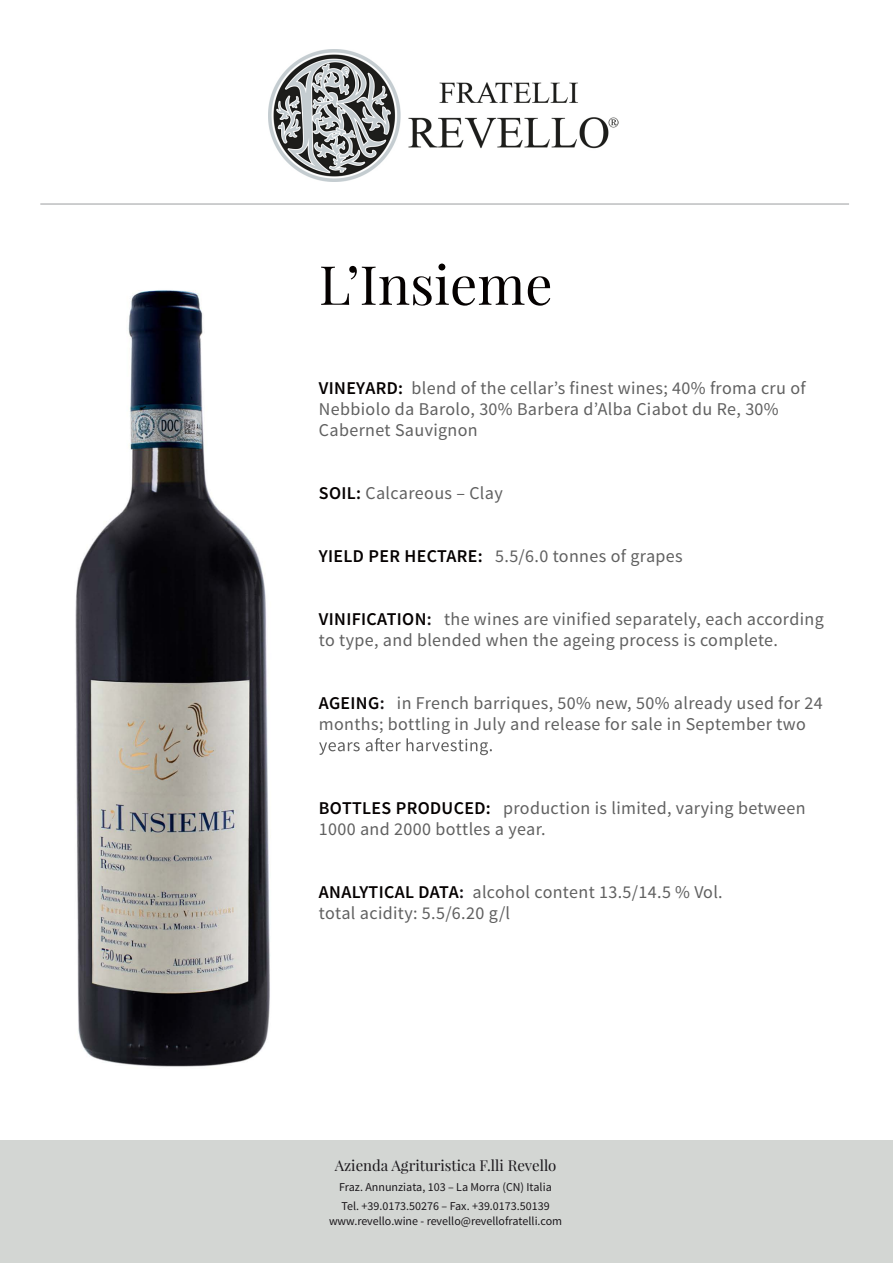
<style>
.page{position:relative;width:893px;height:1263px;background:#fff}
.page>*{position:absolute;margin:0;border:0;box-sizing:border-box;transform-origin:0 0}
.t1{font:54px "Playfair Display";color:#050100}
.t2{font:18px/21px "Source Sans Pro";letter-spacing:.02em;color:#606060}
.t3{font:15px "Playfair Display";color:#1a171b}
.t4{font:12px/19.5px "Source Sans Pro";color:#1a171b}
.s1{font-weight:600;color:#050100}
.s2{font-weight:600;color:#1a171b}
</style>
<div class="page">
<div style="left:0;top:1140px;width:893px;height:123px;background:#d3d6d3"></div>
<hr style="left:40px;top:204px;width:809px;height:1px;background:#9c9d9f">
<img style="left:268px;top:49px;width:351px;height:133px">
<img style="left:75px;top:290px;width:195px;height:777px">
<svg style="left:319px;top:738px;width:173px;height:17px"></svg>
<h1 class="t1" style="left:319px;top:251px;width:235px">L’Insieme</h1>
<p class="t2" style="left:319px;top:378px;width:488px"><span class="s1">VINEYARD:</span> blend of the cellar’s finest wines; 40% froma cru of<br>Nebbiolo da Barolo, 30% Barbera d’Alba Ciabot du Re, 30%<br>Cabernet Sauvignon</p>
<p class="t2" style="left:319px;top:483px;width:185px"><span class="s1">SOIL:</span> Calcareous – Clay</p>
<p class="t2" style="left:319px;top:546px;width:365px"><span class="s1">YIELD PER HECTARE:</span> 5.5/6.0 tonnes of grapes</p>
<p class="t2" style="left:319px;top:609px;width:506px"><span class="s1">VINIFICATION</span><span class="s2">:</span> the wines are vinified separately, each according to type, and blended when the ageing process is complete.</p>
<p class="t2" style="left:319px;top:693px;width:505px"><span class="s1">AGEING</span><span class="s2">:</span> in French barriques, 50% new, 50% already used for 24 months; bottling in July and release for sale in September two</p>
<p class="t2" style="left:319px;top:798px;width:488px"><span class="s1">BOTTLES PRODUCED:</span> production is limited, varying between<br>1000 and 2000 bottles a year.</p>
<p class="t2" style="left:319px;top:882px;width:405px"><span class="s1">ANALYTICAL DATA</span><span class="s2">:</span> alcohol content 13.5/14.5 % Vol. total acidity: 5.5/6.20 g/l</p>
<p class="t3" style="left:335px;top:1156px;width:223px">Azienda Agrituristica F.lli Revello</p>
<p class="t4" style="left:339px;top:1177px;width:214px">Fraz. Annunziata, 103 – La Morra (CN) Italia<br>Tel. +39.0173.50276 – Fax. +39.0173.50139</p>
<p class="t4" style="left:329px;top:1212px;width:235px">www.revello.wine - revello@revellofratelli.com</p>
</div>
